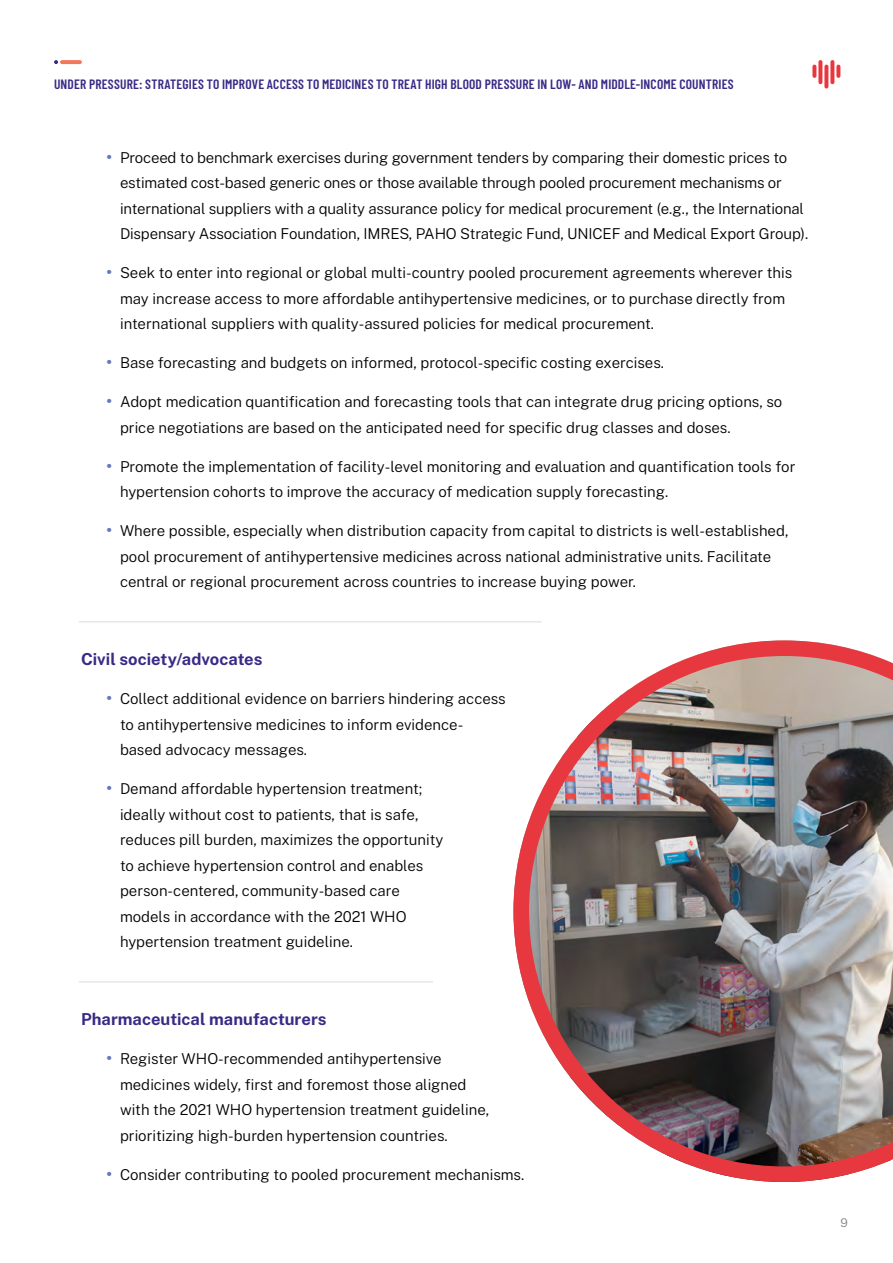
<style>
.page{position:relative;width:893px;height:1263px;background:#fff}
.page>*{position:absolute;margin:0;border:0;box-sizing:border-box;transform-origin:0 0}
.t1{font:700 16.5px "Public Sans";color:#382a86}
.t2{font:300 15px/25.5px "Public Sans";color:#000}
.t3{font:600 13.5px "Barlow Condensed";letter-spacing:.015em;color:#382a86}
.t4{font:300 12px "Public Sans";color:#808285}
.s1{font-weight:700;font-size:16.5px;color:#6477ba}
</style>
<div class="page">
<svg style="left:818px;top:60px;width:4px;height:24px"></svg>
<svg style="left:812px;top:65px;width:4px;height:13px"></svg>
<svg style="left:836px;top:65px;width:4px;height:13px"></svg>
<svg style="left:830px;top:60px;width:4px;height:24px"></svg>
<svg style="left:824px;top:65px;width:4px;height:24px"></svg>
<svg style="left:60px;top:60px;width:22px;height:4px"></svg>
<svg style="left:54px;top:60px;width:4px;height:4px"></svg>
<img style="left:513px;top:640px;width:380px;height:542px">
<hr style="left:79px;top:621px;width:462px;height:1px;background:#e4e7ee">
<hr style="left:79px;top:981px;width:354px;height:1px;background:#e4e7ee">
<p class="t3" style="left:54px;top:74px;width:681px">UNDER PRESSURE: STRATEGIES TO IMPROVE ACCESS TO MEDICINES TO TREAT HIGH BLOOD PRESSURE IN LOW- AND MIDDLE-INCOME COUNTRIES</p>
<p class="t2" style="left:120px;top:144px;width:690px;text-indent:-14px"><span class="s1">•</span> Proceed to benchmark exercises during government tenders by comparing their domestic prices to estimated cost-based generic ones or those available through pooled procurement mechanisms or international suppliers with a quality assurance policy for medical procurement (e.g., the International Dispensary Association Foundation, IMRES, PAHO Strategic Fund, UNICEF and Medical Export Group).</p>
<p class="t2" style="left:120px;top:259px;width:674px;text-indent:-14px"><span class="s1">•</span> Seek to enter into regional or global multi-country pooled procurement agreements wherever this may increase access to more affordable antihypertensive medicines, or to purchase directly from international suppliers with quality-assured policies for medical procurement.</p>
<p class="t2" style="left:106px;top:349px;width:559px"><span class="s1">•</span> Base forecasting and budgets on informed, protocol-specific costing exercises.</p>
<p class="t2" style="left:120px;top:388px;width:664px;text-indent:-14px"><span class="s1">•</span> Adopt medication quantification and forecasting tools that can integrate drug pricing options, so price negotiations are based on the anticipated need for specific drug classes and doses.</p>
<p class="t2" style="left:120px;top:453px;width:677px;text-indent:-14px"><span class="s1">•</span> Promote the implementation of facility-level monitoring and evaluation and quantification tools for hypertension cohorts to improve the accuracy of medication supply forecasting.</p>
<p class="t2" style="left:120px;top:517px;width:670px;text-indent:-14px"><span class="s1">•</span> Where possible, especially when distribution capacity from capital to districts is well-established, pool procurement of antihypertensive medicines across national administrative units. Facilitate central or regional procurement across countries to increase buying power.</p>
<p class="t1" style="left:81px;top:647px;width:183px">Civil society/advocates</p>
<p class="t2" style="left:120px;top:685px;width:387px;text-indent:-14px"><span class="s1">•</span> Collect additional evidence on barriers hindering access to antihypertensive medicines to inform evidence&shy;based advocacy messages.</p>
<p class="t2" style="left:120px;top:775px;width:325px;text-indent:-14px"><span class="s1">•</span> Demand affordable hypertension treatment; ideally without cost to patients, that is safe, reduces pill burden, maximizes the opportunity to achieve hypertension control and enables person-centered, community-based care models in accordance with the 2021 WHO hypertension treatment guideline.</p>
<p class="t1" style="left:81px;top:1007px;width:247px">Pharmaceutical manufacturers</p>
<p class="t2" style="left:120px;top:1045px;width:371px;text-indent:-14px"><span class="s1">•</span> Register WHO-recommended antihypertensive medicines widely, first and foremost those aligned with the 2021 WHO hypertension treatment guideline, prioritizing high-burden hypertension countries.</p>
<p class="t2" style="left:106px;top:1161px;width:419px"><span class="s1">•</span> Consider contributing to pooled procurement mechanisms.</p>
<p class="t4" style="left:840px;top:1214px;width:9px">9</p>
</div>
